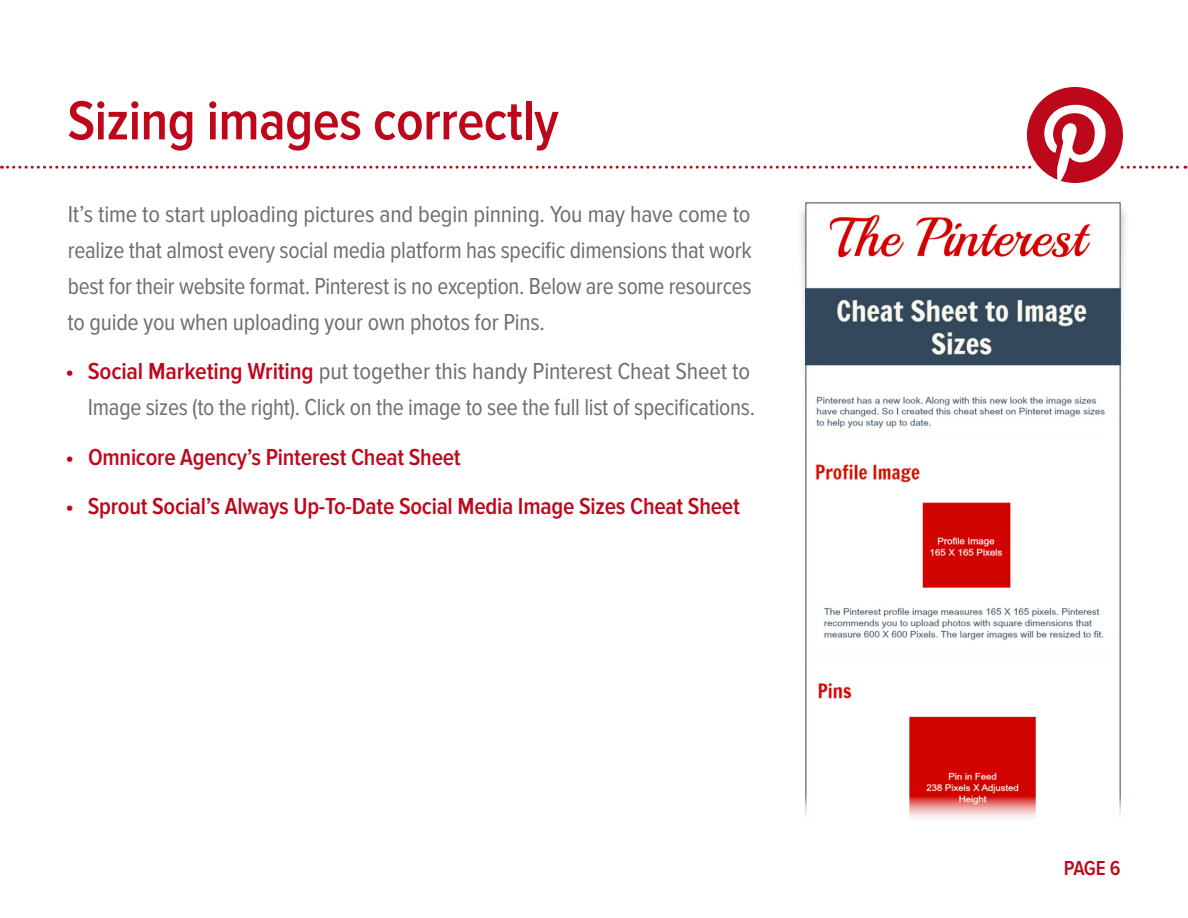
<style>
.page{position:relative;width:1188px;height:918px;background:#fff}
.page>*{position:absolute;margin:0;border:0;box-sizing:border-box;transform-origin:0 0}
.t1{font:600 57px "Proxima Nova Cond";letter-spacing:-.01em;color:#bd081c}
.t2{font:24px/36px "Proxima Nova Cond";letter-spacing:-.01em;color:#6e6e6e;text-align:justify}
.t3{font:600 24px "Proxima Nova Cond";letter-spacing:-.01em;color:#bd081c}
.t4{font:600 21px "Proxima Nova Cond";color:#bd081c}
.s1{font-weight:600;color:#bd081c}
</style>
<div class="page">
<svg style="left:2px;top:87px;width:1184px;height:96px"></svg>
<div style="left:797px;top:202px;width:332px;height:385px;background:#231f20;opacity:.4"></div>
<img style="left:808px;top:204px;width:310px;height:614px">
<h1 class="t1" style="left:68px;top:89px;width:493px">Sizing images correctly</h1>
<p class="t2" style="left:67px;top:196px;width:686px">It’s time to start uploading pictures and begin pinning. You may have come to realize that almost every social media platform has specific dimensions that work best for their website format. Pinterest is no exception. Below are some resources to guide you when uploading your own photos for Pins.</p>
<p class="t2" style="left:65px;top:354px;width:691px;text-align:right"><span class="s1">• Social Marketing Writing</span> put together this handy Pinterest Cheat Sheet to<br>Image sizes (to the right). Click on the image to see the full list of specifications.</p>
<p class="t3" style="left:65px;top:444px;width:397px">• Omnicore Agency’s Pinterest Cheat Sheet</p>
<p class="t3" style="left:65px;top:493px;width:676px">• Sprout Social’s Always Up-To-Date Social Media Image Sizes Cheat Sheet</p>
<p class="t4" style="left:1064px;top:857px;width:58px">Page 6</p>
</div>
